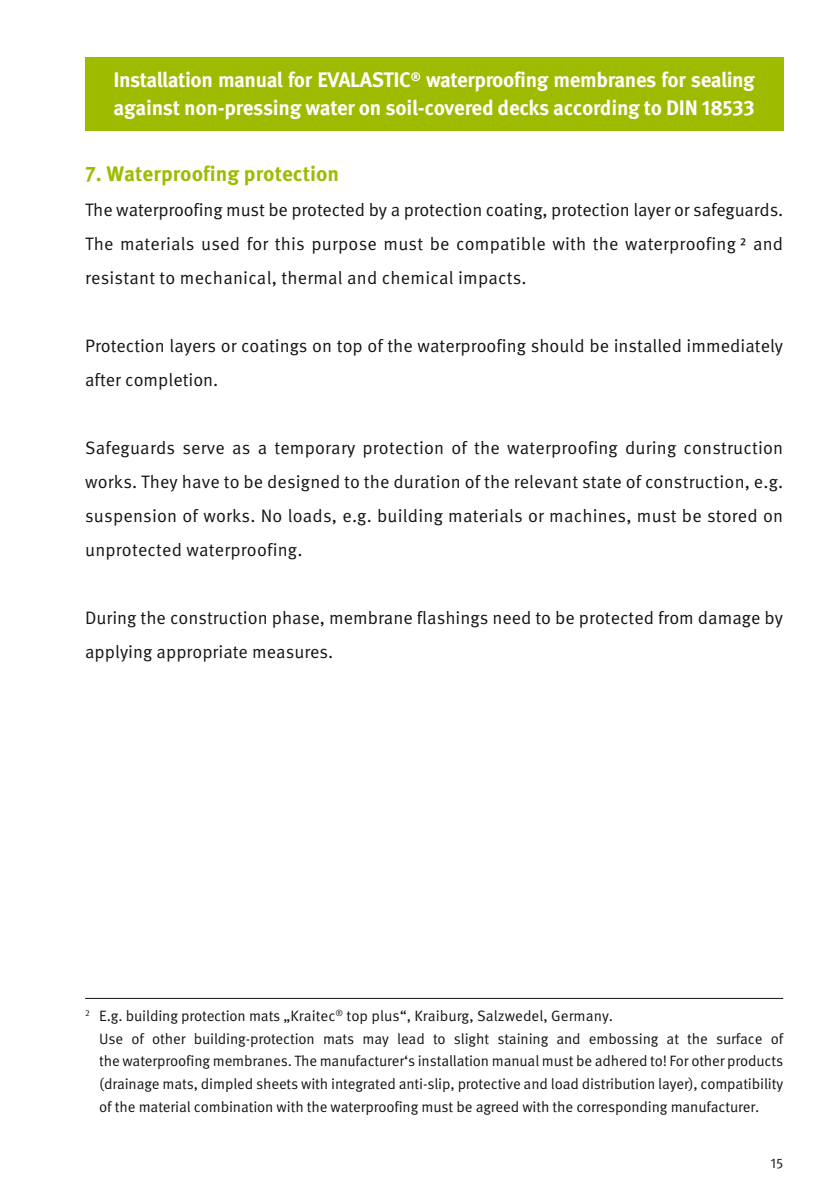
<style>
.page{position:relative;width:840px;height:1191px;background:#fff}
.page>*{position:absolute;margin:0;border:0;box-sizing:border-box;transform-origin:0 0}
.t1{font:700 21px/28px "Meta Pro";letter-spacing:-.02em;color:#fff}
.t2{font:700 21px "Meta Pro";color:#9fbb00}
.t3{font:18px/34px "Meta Pro";color:#131413;text-align:justify}
.t4{font:15px/22.6px "Meta Pro";letter-spacing:-.01em;color:#131413}
.t5{font:14px "Meta Pro";color:#131413}
</style>
<div class="page">
<hr style="left:85px;top:998px;width:697px;height:1px;background:#131413">
<div style="left:85px;top:57px;width:697px;height:73px;background:#9fbb00"></div>
<p class="t1" style="left:113px;top:67px;width:642px">Installation manual for EVALASTIC<sup>®</sup> waterproofing membranes for sealing against non-pressing water on soil-covered decks according to DIN 18533</p>
<p class="t2" style="left:85px;top:161px;width:255px">7. Waterproofing protection</p>
<p class="t3" style="left:85px;top:193px;width:699px">The waterproofing must be protected by a protection coating, protection layer or safeguards.<br>The materials used for this purpose must be compatible with the waterproofing ² and resistant to mechanical, thermal and chemical impacts.</p>
<p class="t3" style="left:85px;top:329px;width:699px">Protection layers or coatings on top of the waterproofing should be installed immediately after completion.</p>
<p class="t3" style="left:85px;top:431px;width:699px">Safeguards serve as a temporary protection of the waterproofing during construction works. They have to be designed to the duration of the relevant state of construction, e.g. suspension of works. No loads, e.g. building materials or machines, must be stored on unprotected waterproofing.</p>
<p class="t3" style="left:85px;top:601px;width:699px">During the construction phase, membrane flashings need to be protected from damage by applying appropriate measures.</p>
<p class="t4" style="left:99px;top:1004px;width:685px;text-indent:-14px"><sup>2</sup> E.g. building protection mats „Kraitec<sup>®</sup> top plus“, Kraiburg, Salzwedel, Germany.<br>Use of other building-protection mats may lead to slight staining and embossing at the surface of the waterproofing membranes. The manufacturer‘s installation manual must be adhered to! For other products (drainage mats, dimpled sheets with integrated anti-slip, protective and load distribution layer), compatibility of the material combination with the waterproofing must be agreed with the corresponding manufacturer.</p>
<p class="t5" style="left:769px;top:1154px;width:14px">15</p>
</div>
